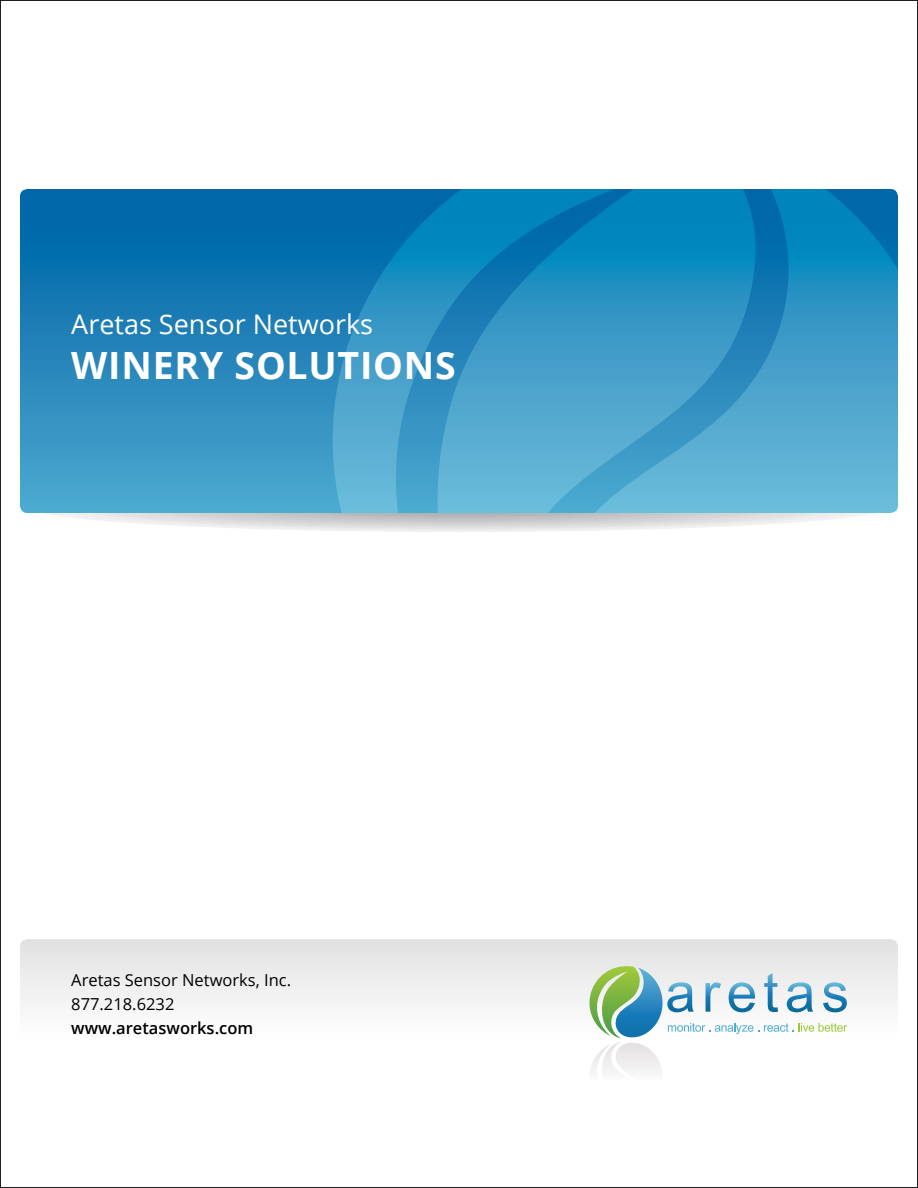
<style>
.page{position:relative;width:918px;height:1188px;background:#fff}
.page>*{position:absolute;margin:0;border:0;box-sizing:border-box;transform-origin:0 0}
.t1{font:700 37.5px "Open Sans";letter-spacing:.02em;color:#fff}
.t2{font:27px "Open Sans";color:#fff}
.t3{font:16.5px/24px "Open Sans";color:#000}
.t4{font:600 16.5px "Open Sans";color:#000}
</style>
<div class="page">
<svg style="left:20px;top:939px;width:878px;height:87px"></svg>
<svg style="left:49px;top:513px;width:820px;height:19px"></svg>
<svg style="left:20px;top:189px;width:313px;height:324px;background:#2284b9"></svg>
<svg style="left:589px;top:966px;width:258px;height:106px"></svg>
<svg style="left:333px;top:189px;width:197px;height:324px;background:#3194c3"></svg>
<svg style="left:530px;top:189px;width:368px;height:324px;background:#3498c6"></svg>
<h2 class="t2" style="left:71px;top:306px;width:303px">Aretas Sensor Networks</h2>
<h1 class="t1" style="left:71px;top:339px;width:383px">WINERY SOLUTIONS</h1>
<p class="t3" style="left:71px;top:967px;width:221px">Aretas Sensor Networks, Inc.<br>877.218.6232</p>
<p class="t4" style="left:71px;top:1016px;width:183px">www.aretasworks.com</p>
</div>
